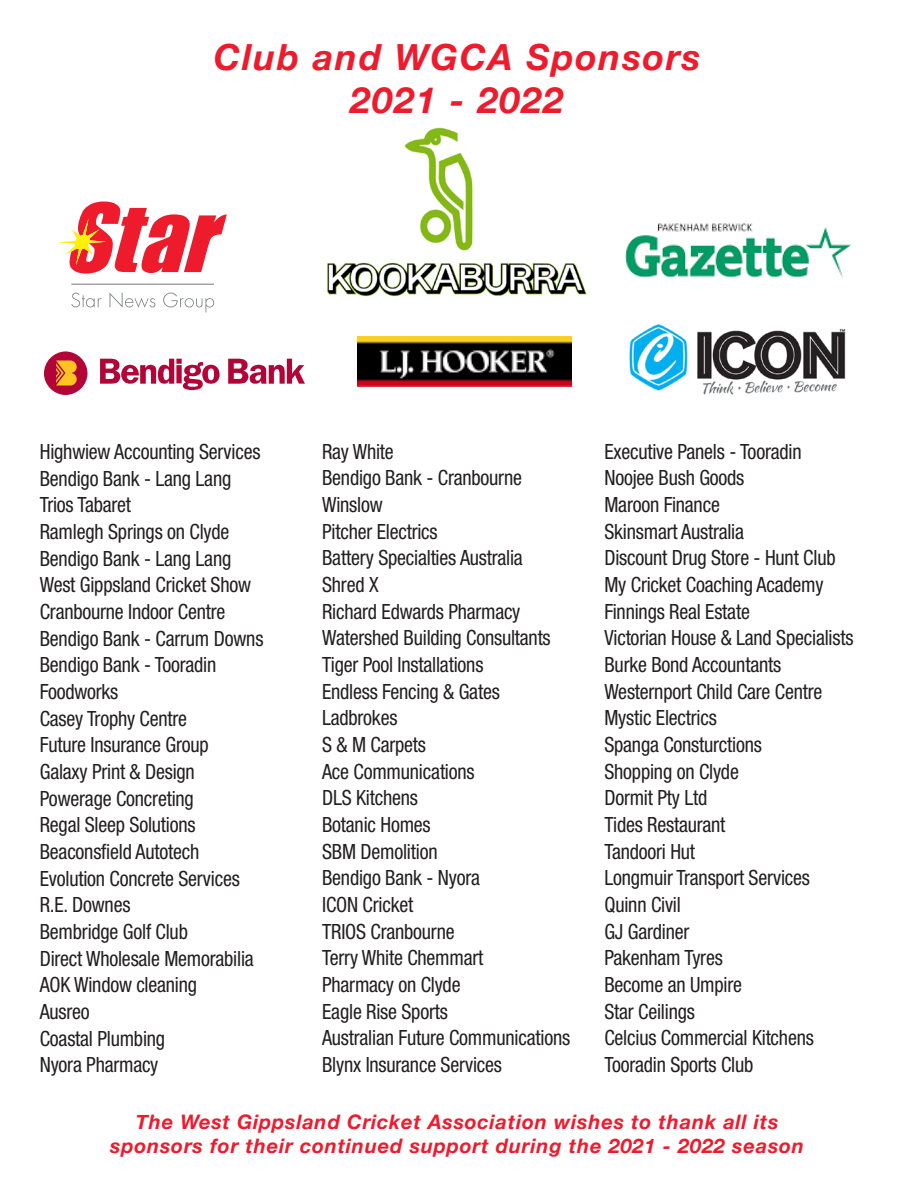
<style>
.page{position:relative;width:908px;height:1191px;background:#fff}
.page>*{position:absolute;margin:0;border:0;box-sizing:border-box;transform-origin:0 0}
.t1{font:italic 700 36px/43.4px "Helvetica Neue";letter-spacing:.05em;color:#ee1b2d;text-align:center}
.t2{font:condensed 21px/26.6px "Helvetica Neue";letter-spacing:-.01em;color:#231f20;scale:.95 1}
.t3{font:italic 700 20px/24.2px "Helvetica Neue";letter-spacing:.04em;color:#ee1b2d;text-align:center}
</style>
<div class="page">
<img style="left:327px;top:127px;width:260px;height:170px">
<img style="left:357px;top:337px;width:214px;height:50px">
<img style="left:625px;top:223px;width:227px;height:55px">
<div style="left:44px;top:351px;width:43px;height:44px;background:#b30437;border-radius:50%"></div>
<svg style="left:56px;top:360px;width:21px;height:25px"></svg>
<svg style="left:100px;top:359px;width:119px;height:31px"></svg>
<svg style="left:228px;top:359px;width:77px;height:25px"></svg>
<img style="left:629px;top:324px;width:217px;height:71px">
<hr style="left:71px;top:284px;width:143px;height:1px;background:#808285">
<svg style="left:59px;top:201px;width:168px;height:72px"></svg>
<svg style="left:71px;top:292px;width:30px;height:15px"></svg>
<svg style="left:109px;top:292px;width:46px;height:16px"></svg>
<svg style="left:163px;top:292px;width:51px;height:20px"></svg>
<h1 class="t1" style="left:213px;top:36px;width:488px">Club and WGCA Sponsors<br>2021 - 2022</h1>
<p class="t2" style="left:40px;top:438px;width:237px">Highwiew Accounting Services<br>Bendigo Bank - Lang Lang<br>Trios Tabaret<br>Ramlegh Springs on Clyde<br>Bendigo Bank - Lang Lang<br>West Gippsland Cricket Show<br>Cranbourne Indoor Centre<br>Bendigo Bank - Carrum Downs<br>Bendigo Bank - Tooradin<br>Foodworks<br>Casey Trophy Centre<br>Future Insurance Group<br>Galaxy Print &amp; Design<br>Powerage Concreting<br>Regal Sleep Solutions<br>Beaconsfield Autotech<br>Evolution Concrete Services<br>R.E. Downes<br>Bembridge Golf Club<br>Direct Wholesale Memorabilia<br>AOK Window cleaning<br>Ausreo<br>Coastal Plumbing<br>Nyora Pharmacy</p>
<p class="t2" style="left:322px;top:438px;width:263px">Ray White<br>Bendigo Bank - Cranbourne<br>Winslow<br>Pitcher Electrics<br>Battery Specialties Australia<br>Shred X<br>Richard Edwards Pharmacy<br>Watershed Building Consultants<br>Tiger Pool Installations<br>Endless Fencing &amp; Gates<br>Ladbrokes<br>S &amp; M Carpets<br>Ace Communications<br>DLS Kitchens<br>Botanic Homes<br>SBM Demolition<br>Bendigo Bank - Nyora<br>ICON Cricket<br>TRIOS Cranbourne<br>Terry White Chemmart<br>Pharmacy on Clyde<br>Eagle Rise Sports<br>Australian Future Communications<br>Blynx Insurance Services</p>
<p class="t2" style="left:604px;top:438px;width:263px">Executive Panels - Tooradin<br>Noojee Bush Goods<br>Maroon Finance<br>Skinsmart Australia<br>Discount Drug Store - Hunt Club<br>My Cricket Coaching Academy<br>Finnings Real Estate<br>Victorian House &amp; Land Specialists<br>Burke Bond Accountants<br>Westernport Child Care Centre<br>Mystic Electrics<br>Spanga Consturctions<br>Shopping on Clyde<br>Dormit Pty Ltd<br>Tides Restaurant<br>Tandoori Hut<br>Longmuir Transport Services<br>Quinn Civil<br>GJ Gardiner<br>Pakenham Tyres<br>Become an Umpire<br>Star Ceilings<br>Celcius Commercial Kitchens<br>Tooradin Sports Club</p>
<p class="t3" style="left:110px;top:1110px;width:695px">The West Gippsland Cricket Association wishes to thank all its sponsors for their continued support during the 2021 - 2022 season</p>
</div>
